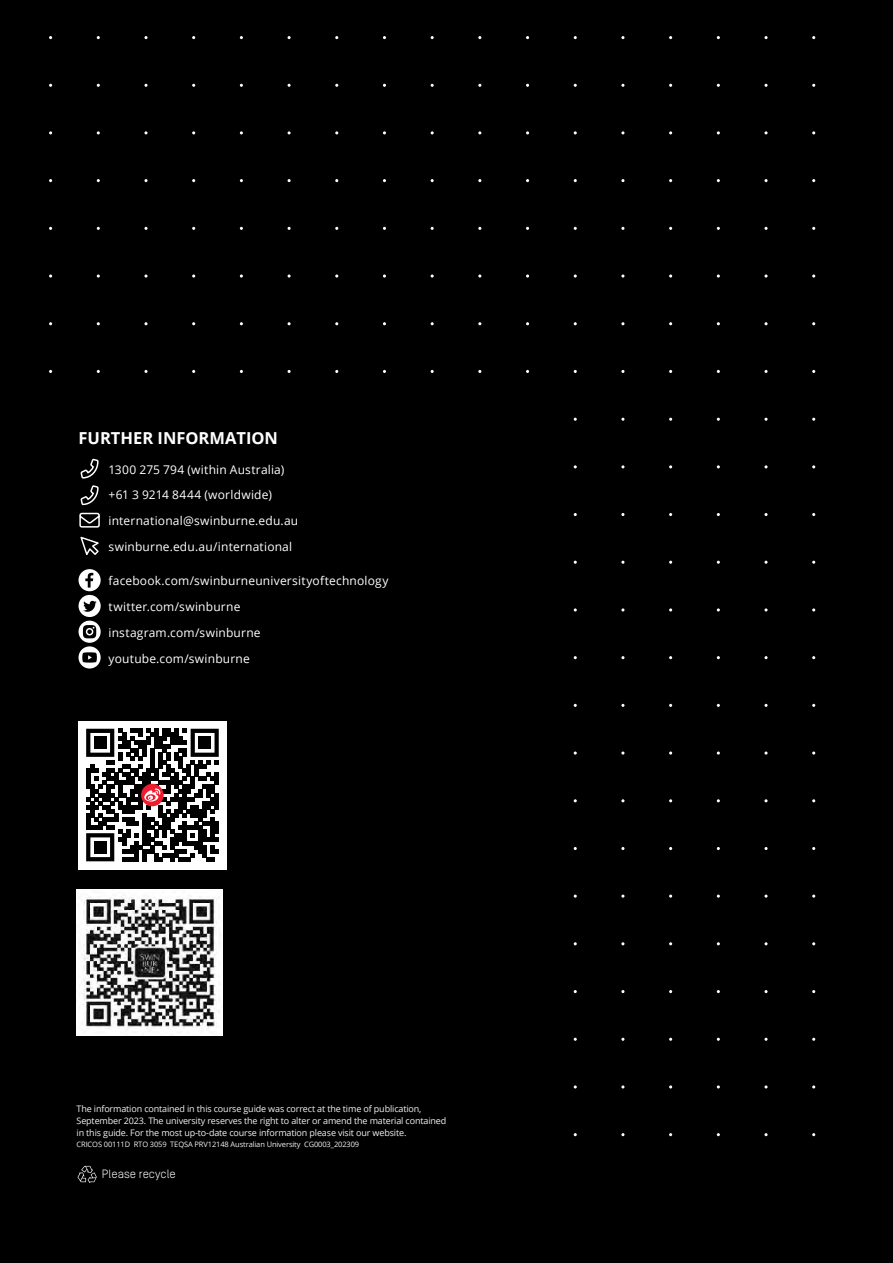
<style>
.page{position:relative;width:893px;height:1263px;background:#000}
.page>*{position:absolute;margin:0;border:0;box-sizing:border-box;transform-origin:0 0}
.t1{font:700 16.5px "Open Sans";color:#fff}
.t2{font:12px/25.8px "Open Sans";letter-spacing:.015em;color:#fff}
.t3{font:300 12px "Simplon Norm";color:#fff}
.t4{font:9px/12px "Open Sans";letter-spacing:-.015em;color:#f4f2f1}
.t5{font:7.5px "Open Sans";letter-spacing:-.015em;color:#f4f2f1}
</style>
<div class="page">
<svg style="left:764px;top:847px;width:4px;height:3px"></svg>
<svg style="left:764px;top:84px;width:4px;height:3px"></svg>
<svg style="left:144px;top:84px;width:4px;height:3px"></svg>
<svg style="left:717px;top:274px;width:3px;height:4px"></svg>
<svg style="left:764px;top:274px;width:4px;height:4px"></svg>
<svg style="left:192px;top:274px;width:3px;height:4px"></svg>
<svg style="left:240px;top:274px;width:3px;height:4px"></svg>
<svg style="left:574px;top:274px;width:3px;height:4px"></svg>
<svg style="left:383px;top:274px;width:3px;height:4px"></svg>
<svg style="left:144px;top:274px;width:4px;height:4px"></svg>
<svg style="left:97px;top:274px;width:3px;height:4px"></svg>
<svg style="left:526px;top:274px;width:3px;height:4px"></svg>
<svg style="left:49px;top:274px;width:3px;height:4px"></svg>
<svg style="left:669px;top:274px;width:3px;height:4px"></svg>
<svg style="left:764px;top:656px;width:4px;height:3px"></svg>
<svg style="left:764px;top:1133px;width:4px;height:3px"></svg>
<svg style="left:764px;top:370px;width:4px;height:3px"></svg>
<svg style="left:144px;top:370px;width:4px;height:3px"></svg>
<svg style="left:717px;top:751px;width:3px;height:4px"></svg>
<svg style="left:764px;top:751px;width:4px;height:4px"></svg>
<svg style="left:669px;top:751px;width:3px;height:4px"></svg>
<svg style="left:764px;top:179px;width:4px;height:3px"></svg>
<svg style="left:144px;top:179px;width:4px;height:3px"></svg>
<svg style="left:764px;top:36px;width:4px;height:3px"></svg>
<svg style="left:144px;top:36px;width:4px;height:3px"></svg>
<svg style="left:764px;top:990px;width:4px;height:3px"></svg>
<svg style="left:764px;top:227px;width:4px;height:3px"></svg>
<svg style="left:144px;top:227px;width:4px;height:3px"></svg>
<svg style="left:144px;top:322px;width:4px;height:3px"></svg>
<svg style="left:764px;top:704px;width:4px;height:3px"></svg>
<svg style="left:717px;top:894px;width:3px;height:4px"></svg>
<svg style="left:764px;top:894px;width:4px;height:4px"></svg>
<svg style="left:764px;top:513px;width:4px;height:3px"></svg>
<div style="left:78px;top:721px;width:149px;height:148px;background:#fff"></div>
<svg style="left:78px;top:1166px;width:19px;height:17px"></svg>
<svg style="left:80px;top:458px;width:19px;height:48px"></svg>
<svg style="left:79px;top:512px;width:21px;height:16px"></svg>
<svg style="left:80px;top:536px;width:19px;height:19px"></svg>
<svg style="left:79px;top:569px;width:22px;height:99px"></svg>
<svg style="left:86px;top:729px;width:133px;height:132px"></svg>
<img style="left:77px;top:889px;width:146px;height:146px">
<h4 class="t1" style="left:79px;top:426px;width:201px">FURTHER INFORMATION</h4>
<p class="t2" style="left:109px;top:456px;width:191px">1300 275 794 (within Australia) +61 3 9214 8444 (worldwide) international@swinburne.edu.au swinburne.edu.au/international</p>
<p class="t2" style="left:109px;top:568px;width:282px">facebook.com/swinburneuniversityoftechnology twitter.com/swinburne instagram.com/swinburne youtube.com/swinburne</p>
<p class="t4" style="left:77px;top:1103px;width:371px">The information contained in this course guide was correct at the time of publication,<br>September 2023. The university reserves the right to alter or amend the material contained in this guide. For the most up-to-date course information please visit our website.</p>
<p class="t5" style="left:77px;top:1139px;width:284px">CRICOS 00111D RTO 3059 TEQSA PRV12148 Australian University CG0003_202309</p>
<p class="t3" style="left:102px;top:1168px;width:75px">Please recycle</p>
</div>
